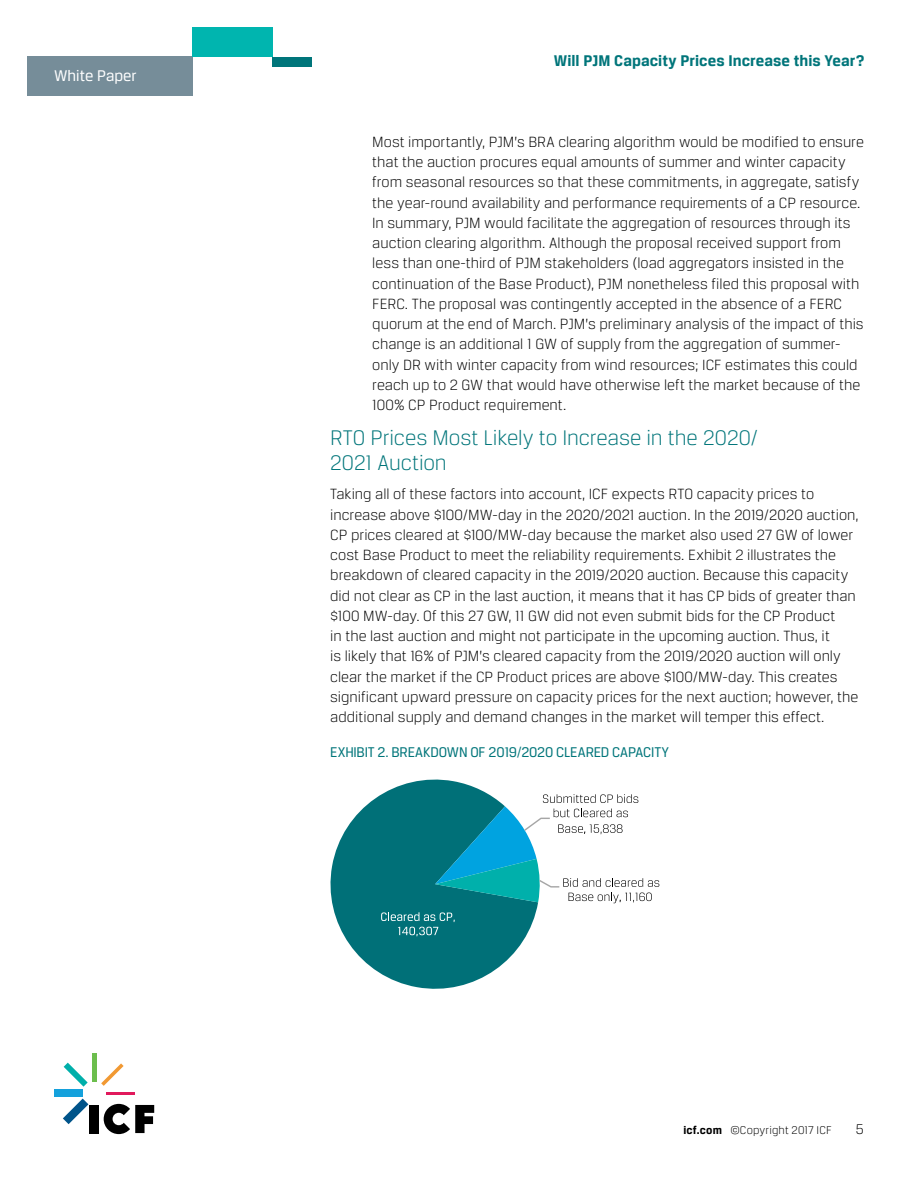
<style>
.page{position:relative;width:918px;height:1188px;background:#fff}
.page>*{position:absolute;margin:0;border:0;box-sizing:border-box;transform-origin:0 0}
.t1{font:300 22.5px/25.5px "Breuer Text";letter-spacing:-.005em;color:#00757a}
.t2{font:700 16.5px "Breuer Text";color:#00757a}
.t3{font:16.5px "Breuer Text";color:#fff}
.t4{font:300 15.75px/20.2px "Breuer Text";color:#000}
.t5{font:15px "Breuer Text";letter-spacing:-.01em;color:#00757a}
.t6{font:300 15px "Breuer Text";color:#000}
.t7{font:300 12px "Breuer Text";letter-spacing:.01em;color:#000}
.s1{font-weight:700}
</style>
<div class="page">
<div style="left:27px;top:57px;width:165px;height:39px;background:#768d99"></div>
<div style="left:192px;top:27px;width:80px;height:30px;background:#00b5af"></div>
<div style="left:272px;top:57px;width:39px;height:10px;background:#00757a"></div>
<svg style="left:330px;top:779px;width:208px;height:210px;fill:#007078"></svg>
<svg style="left:381px;top:912px;width:74px;height:24px;background:#28868d"></svg>
<svg style="left:435px;top:794px;width:224px;height:109px"></svg>
<div style="left:89px;top:1105px;width:10px;height:28px;background:#000"></div>
<svg style="left:63px;top:1099px;width:25px;height:25px"></svg>
<div style="left:54px;top:1090px;width:28px;height:7px;background:#14a1dc"></div>
<svg style="left:64px;top:1063px;width:24px;height:24px"></svg>
<hr style="left:92px;top:1053px;width:4px;height:28px;background:#6cbe4d">
<svg style="left:101px;top:1063px;width:23px;height:23px"></svg>
<hr style="left:106px;top:1092px;width:28px;height:2px;background:#e1195c">
<svg style="left:104px;top:1104px;width:50px;height:30px"></svg>
<p class="t3" style="left:54px;top:67px;width:84px">White Paper</p>
<p class="t2" style="left:554px;top:52px;width:312px">Will PJM Capacity Prices Increase this Year?</p>
<p class="t4" style="left:372px;top:131px;width:493px">Most importantly, PJM’s BRA clearing algorithm would be modified to ensure that the auction procures equal amounts of summer and winter capacity from seasonal resources so that these commitments, in aggregate, satisfy the year-round availability and performance requirements of a CP resource.<br>In summary, PJM would facilitate the aggregation of resources through its auction clearing algorithm. Although the proposal received support from less than one-third of PJM stakeholders (load aggregators insisted in the continuation of the Base Product), PJM nonetheless filed this proposal with FERC. The proposal was contingently accepted in the absence of a FERC quorum at the end of March. PJM’s preliminary analysis of the impact of this change is an additional 1 GW of supply from the aggregation of summer&shy;only DR with winter capacity from wind resources; ICF estimates this could reach up to 2 GW that would have otherwise left the market because of the 100% CP Product requirement.</p>
<h1 class="t1" style="left:330px;top:424px;width:429px">RTO Prices Most Likely to Increase in the 2020/<br>2021 Auction</h1>
<p class="t4" style="left:330px;top:484px;width:530px">Taking all of these factors into account, ICF expects RTO capacity prices to increase above $100/MW-day in the 2020/2021 auction. In the 2019/2020 auction, CP prices cleared at $100/MW-day because the market also used 27 GW of lower cost Base Product to meet the reliability requirements. Exhibit 2 illustrates the breakdown of cleared capacity in the 2019/2020 auction. Because this capacity did not clear as CP in the last auction, it means that it has CP bids of greater than $100 MW-day. Of this 27 GW, 11 GW did not even submit bids for the CP Product<br>in the last auction and might not participate in the upcoming auction. Thus, it<br>is likely that 16% of PJM’s cleared capacity from the 2019/2020 auction will only clear the market if the CP Product prices are above $100/MW-day. This creates significant upward pressure on capacity prices for the next auction; however, the additional supply and demand changes in the market will temper this effect.</p>
<p class="t5" style="left:330px;top:744px;width:340px">EXHIBIT 2. BREAKDOWN OF 2019/2020 CLEARED CAPACITY</p>
<p class="t7" style="left:683px;top:1124px;width:150px"><span class="s1">icf.com</span> ©Copyright 2017 ICF</p>
<p class="t6" style="left:856px;top:1121px;width:10px">5</p>
</div>
